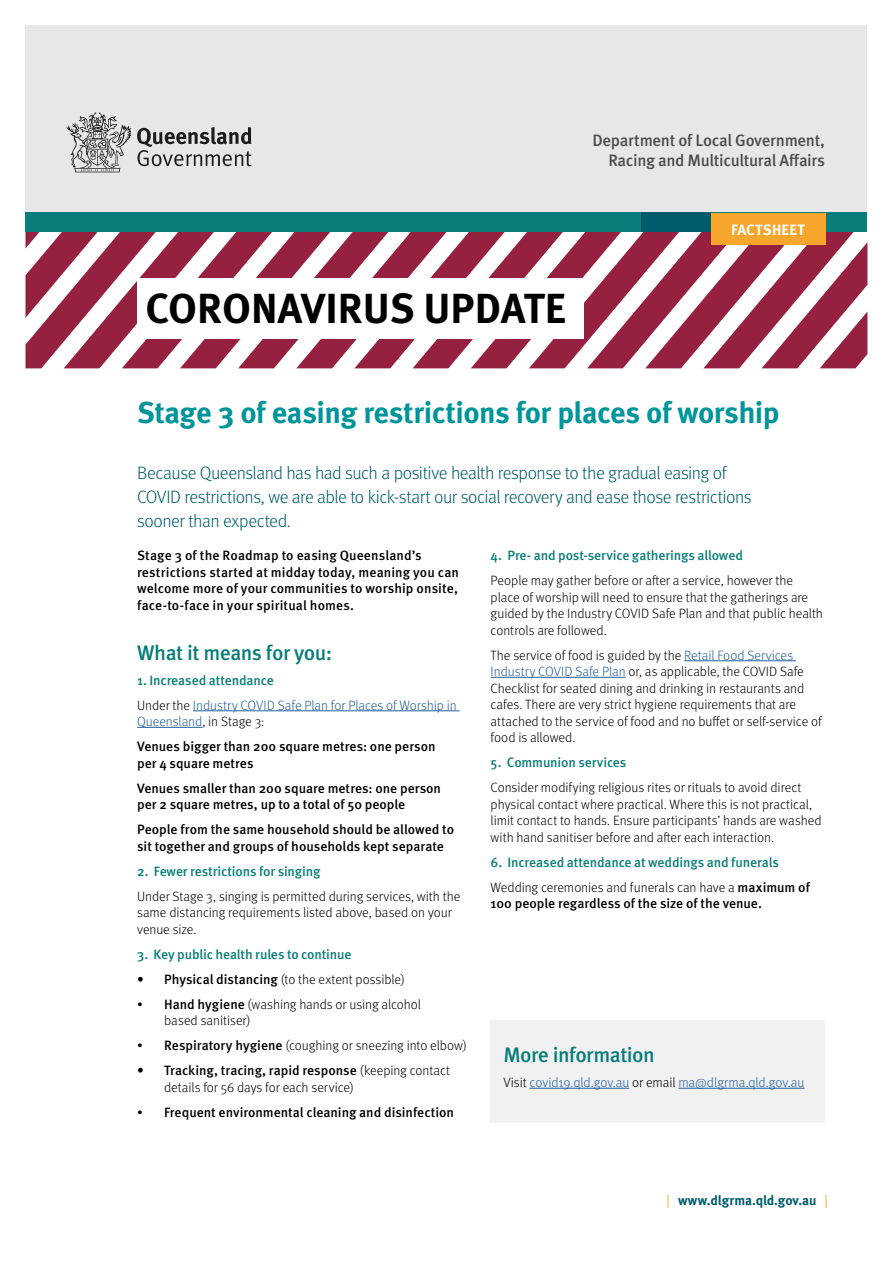
<style>
.page{position:relative;width:893px;height:1263px;background:#fff}
.page>*{position:absolute;margin:0;border:0;box-sizing:border-box;transform-origin:0 0}
.t1{font:700 42px "Meta Pro";color:#000}
.t2{font:700 30px "Meta Pro";letter-spacing:-.02em;color:#00959a}
.t3{font:500 21px "Meta Pro";letter-spacing:-.025em;color:#097d79}
.t4{font:300 18px/24px "Meta Pro";letter-spacing:-.025em;color:#005c6a}
.t5{font:500 16.5px/19.5px "Meta Pro";letter-spacing:-.02em;color:#4d4d4f;text-align:right}
.t6{font:700 15px "Meta Pro";letter-spacing:.01em;color:#fff}
.t7{font:300 13.5px/16.5px "Meta Pro";letter-spacing:-.005em;color:#000}
.t8{font:500 13.5px/16.5px "Meta Pro";color:#000}
.t9{font:500 13.5px/25px "Meta Pro";letter-spacing:-.015em;color:#097d79}
.t10{font:300 13.5px/25px "Meta Pro";letter-spacing:-.005em;color:#215e9e}
.t11{font:700 13.5px "Meta Pro";letter-spacing:-.01em;color:#005c6a}
.s1{font-weight:500;color:#097d79}
.s2{color:#000}
.s3{font-weight:300;color:#215e9e}
.s4{font-weight:300}
.s5{font-weight:500}
.s6{color:#215e9e}
.s7{font-weight:300;color:#000}
.s8{font-family:"Meta Pro Norm";font-weight:400;color:#f6a52d}
</style>
<div class="page">
<svg style="left:26px;top:232px;width:841px;height:136px"></svg>
<div style="left:137px;top:279px;width:447px;height:60px;background:#fff"></div>
<div style="left:26px;top:26px;width:841px;height:189px;background:#e6e7e8"></div>
<div style="left:26px;top:213px;width:841px;height:19px;background:#097d79"></div>
<svg style="left:137px;top:127px;width:114px;height:39px"></svg>
<svg style="left:67px;top:112px;width:64px;height:60px"></svg>
<hr style="left:193px;top:710px;width:267px;height:1px;background:#215e9e">
<hr style="left:137px;top:727px;width:65px;height:1px;background:#215e9e">
<hr style="left:684px;top:660px;width:112px;height:1px;background:#215e9e">
<hr style="left:491px;top:677px;width:135px;height:1px;background:#215e9e">
<div style="left:711px;top:213px;width:114px;height:31px;background:#f6a52d"></div>
<div style="left:642px;top:213px;width:69px;height:19px;background:#005c6a"></div>
<div style="left:491px;top:1020px;width:334px;height:103px;background:#f1f1f2"></div>
<hr style="left:530px;top:1088px;width:99px;height:1px;background:#215e9e">
<hr style="left:678px;top:1088px;width:126px;height:1px;background:#215e9e">
<p class="t5" style="left:592px;top:130px;width:234px">Department of Local Government,<br>Racing and Multicultural Affairs</p>
<h1 class="t1" style="left:146px;top:276px;width:422px">CORONAVIRUS UPDATE</h1>
<p class="t6" style="left:731px;top:218px;width:75px">FACTSHEET</p>
<h2 class="t2" style="left:137px;top:389px;width:644px">Stage 3 of easing restrictions for places of worship</h2>
<h3 class="t4" style="left:137px;top:459px;width:616px">Because Queensland has had such a positive health response to the gradual easing of<br>COVID restrictions, we are able to kick-start our social recovery and ease those restrictions sooner than expected.</h3>
<p class="t8" style="left:137px;top:546px;width:323px">Stage 3 of the Roadmap to easing Queensland’s restrictions started at midday today, meaning you can welcome more of your communities to worship onsite, face-to-face in your spiritual homes.</p>
<h3 class="t3" style="left:137px;top:636px;width:197px">What it means for you:</h3>
<p class="t10" style="left:137px;top:667px;width:321px"><span class="s1">1. Increased attendance<br></span><span class="s2">Under the</span> Industry COVID Safe Plan for Places of Worship in</p>
<p class="t8" style="left:137px;top:708px;width:300px;line-height:25px"><span class="s3">Queensland</span><span class="s4">, in Stage 3:<br></span>Venues bigger than 200 square metres: one person</p>
<p class="t8" style="left:137px;top:749px;width:305px;line-height:25px">per 4 square metres<br>Venues smaller than 200 square metres: one person</p>
<p class="t8" style="left:137px;top:791px;width:318px;line-height:25px">per 2 square metres, up to a total of 50 people<br>People from the same household should be allowed to</p>
<p class="t8" style="left:137px;top:837px;width:308px">sit together and groups of households kept separate</p>
<p class="t9" style="left:137px;top:857px;width:185px">2. Fewer restrictions for singing</p>
<p class="t7" style="left:137px;top:887px;width:325px">Under Stage 3, singing is permitted during services, with the same distancing requirements listed above, based on your venue size.</p>
<p class="t9" style="left:137px;top:940px;width:216px">3. Key public health rules to continue</p>
<p class="t7" style="left:137px;top:970px;width:269px"><span class="s5">• Physical distancing</span> (to the extent possible)</p>
<p class="t7" style="left:164px;top:995px;width:258px;text-indent:-27px">• <span class="s5">Hand hygiene</span> (washing hands or using alcohol based sanitiser)</p>
<p class="t7" style="left:137px;top:1036px;width:331px">• <span class="s5">Respiratory hygiene</span> (coughing or sneezing into elbow)</p>
<p class="t7" style="left:164px;top:1061px;width:287px;text-indent:-27px"><span class="s5">• Tracking, tracing, rapid response</span> (keeping contact details for 56 days for each service)</p>
<p class="t8" style="left:137px;top:1103px;width:318px"><span class="s4">•</span> Frequent environmental cleaning and disinfection</p>
<p class="t9" style="left:491px;top:542px;width:254px">4. Pre- and post-service gatherings allowed</p>
<p class="t7" style="left:491px;top:571px;width:334px">People may gather before or after a service, however the place of worship will need to ensure that the gatherings are guided by the Industry COVID Safe Plan and that public health controls are followed.</p>
<p class="t7" style="left:491px;top:646px;width:332px">The service of food is guided by the <span class="s6">Retail Food Services Industry COVID Safe Plan</span> or, as applicable, the COVID Safe Checklist for seated dining and drinking in restaurants and cafes. There are very strict hygiene requirements that are attached to the service of food and no buffet or self-service of food is allowed.</p>
<p class="t9" style="left:491px;top:749px;width:137px">5. Communion services</p>
<p class="t7" style="left:491px;top:778px;width:333px">Consider modifying religious rites or rituals to avoid direct physical contact where practical. Where this is not practical, limit contact to hands. Ensure participants’ hands are washed with hand sanitiser before and after each interaction.</p>
<p class="t9" style="left:491px;top:848px;width:321px">6. Increased attendance at weddings and funerals<br><span class="s7">Wedding ceremonies and funerals can have a</span> <span class="s2">maximum of</span></p>
<p class="t8" style="left:491px;top:894px;width:273px">100 people regardless of the size of the venue.</p>
<h3 class="t3" style="left:503px;top:1038px;width:153px">More information</h3>
<p class="t10" style="left:503px;top:1069px;width:303px"><span class="s2">Visit</span> covid19.qld.gov.au <span class="s2">or email</span> ma@dlgrma.qld.gov.au</p>
<p class="t11" style="left:666px;top:1190px;width:163px"><span class="s8">|</span> www.dlgrma.qld.gov.au <span class="s8">|</span></p>
</div>
